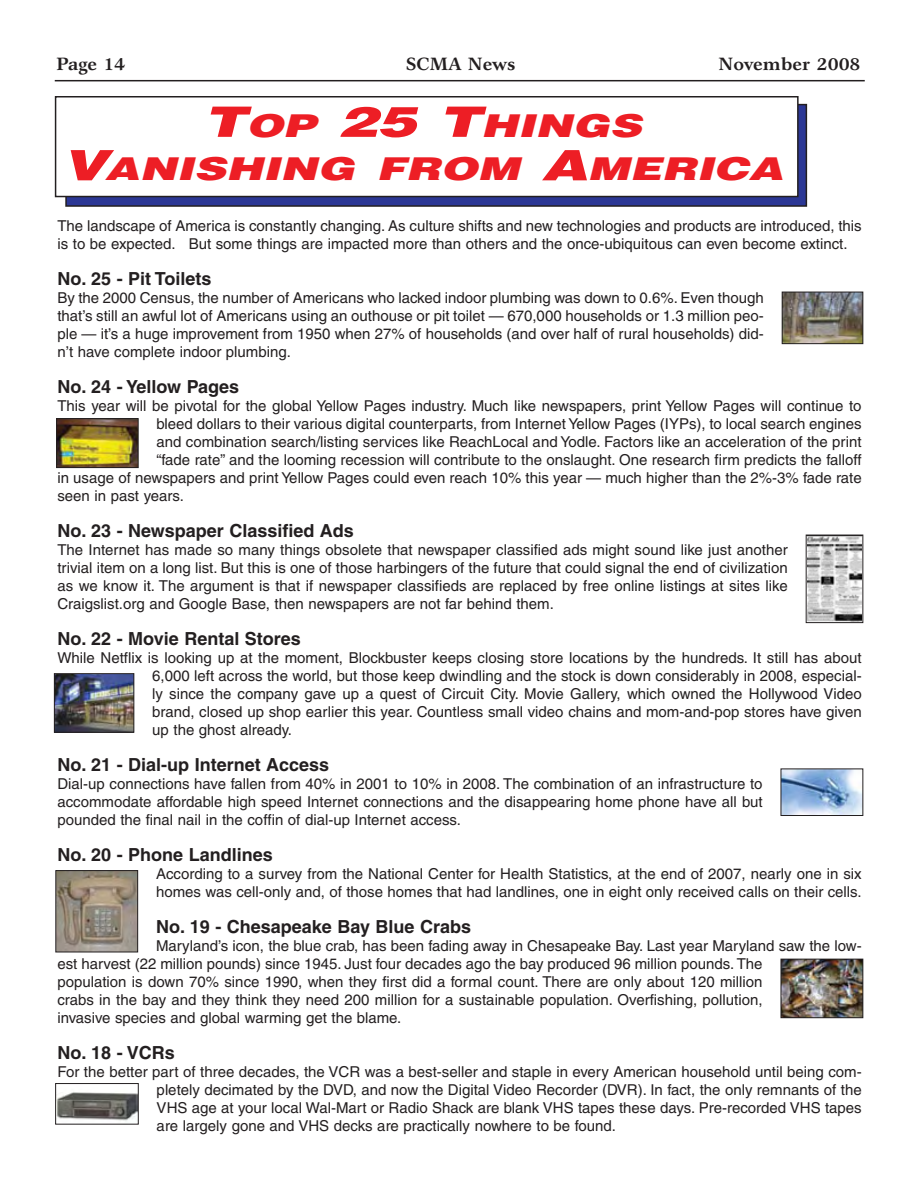
<style>
.page{position:relative;width:918px;height:1188px;background:#fff}
.page>*{position:absolute;margin:0;border:0;box-sizing:border-box;transform-origin:0 0}
.t1{font:italic 900 31.5px/43.5px "Helvetica";color:#ed1e25;text-align:center;scale:1.41 1}
.t2{font:700 18px "Helvetica";color:#231f20}
.t3{font:700 18px "Garth Graphic";color:#231f20}
.t4{font:15px/18px "Helvetica";color:#231f20;text-align:justify}
.s1{font-size:42px}
</style>
<div class="page">
<hr style="left:55px;top:80px;width:810px;height:1px;background:#231f20">
<div style="left:66px;top:105px;width:740px;height:101px;background:#2b3795"></div>
<div style="left:65px;top:104px;width:742px;height:103px;border:1px solid #231f20"></div>
<div style="left:56px;top:97px;width:742px;height:100px;background:#fff"></div>
<div style="left:55px;top:96px;width:744px;height:101px;border:1px solid #231f20"></div>
<img style="left:783px;top:771px;width:78px;height:43px">
<div style="left:781px;top:769px;width:82px;height:47px;border:1px solid #231f20"></div>
<img style="left:56px;top:675px;width:76px;height:56px">
<div style="left:54px;top:673px;width:80px;height:60px;border:1px solid #231f20"></div>
<img style="left:58px;top:420px;width:79px;height:46px">
<div style="left:56px;top:418px;width:83px;height:50px;border:1px solid #231f20"></div>
<img style="left:808px;top:537px;width:53px;height:84px">
<div style="left:806px;top:535px;width:57px;height:88px;border:1px solid #231f20"></div>
<img style="left:784px;top:294px;width:77px;height:48px">
<div style="left:782px;top:292px;width:81px;height:52px;border:1px solid #231f20"></div>
<img style="left:57px;top:872px;width:79px;height:78px">
<div style="left:55px;top:870px;width:83px;height:82px;border:1px solid #231f20"></div>
<img style="left:57px;top:1092px;width:80px;height:29px">
<div style="left:55px;top:1083px;width:84px;height:42px;border:1px solid #231f20"></div>
<img style="left:783px;top:961px;width:78px;height:55px">
<div style="left:781px;top:959px;width:82px;height:59px;border:1px solid #231f20"></div>
<p class="t3" style="left:56px;top:57px;width:71px">Page 14</p>
<p class="t3" style="left:406px;top:57px;width:111px">SCMA News</p>
<p class="t3" style="left:718px;top:57px;width:144px">November 2008</p>
<h1 class="t1" style="left:62px;top:107px;width:518px"><span class="s1">T</span>OP <span class="s1">25 T</span>HINGS<br><span class="s1">V</span>ANISHING FROM <span class="s1">A</span>MERICA</h1>
<p class="t4" style="left:57px;top:218px;width:806px">The landscape of America is constantly changing. As culture shifts and new technologies and products are introduced, this is to be expected. But some things are impacted more than others and the once-ubiquitous can even become extinct.</p>
<p class="t2" style="left:57px;top:272px;width:156px">No. 25 - Pit Toilets</p>
<p class="t4" style="left:57px;top:290px;width:708px">By the 2000 Census, the number of Americans who lacked indoor plumbing was down to 0.6%. Even though that’s still an awful lot of Americans using an outhouse or pit toilet — 670,000 households or 1.3 million peo&shy;ple — it’s a huge improvement from 1950 when 27% of households (and over half of rural households) did&shy;n’t have complete indoor plumbing.</p>
<p class="t2" style="left:57px;top:380px;width:183px">No. 24 - Yellow Pages</p>
<p class="t4" style="left:57px;top:398px;width:806px">This year will be pivotal for the global Yellow Pages industry. Much like newspapers, print Yellow Pages will continue to</p>
<p class="t4" style="left:157px;top:416px;width:707px">bleed dollars to their various digital counterparts, from Internet Yellow Pages (IYPs), to local search engines</p>
<p class="t4" style="left:157px;top:434px;width:707px">and combination search/listing services like ReachLocal and Yodle. Factors like an acceleration of the print</p>
<p class="t4" style="left:157px;top:452px;width:707px">“fade rate” and the looming recession will contribute to the onslaught. One research firm predicts the falloff</p>
<p class="t4" style="left:57px;top:470px;width:806px">in usage of newspapers and print Yellow Pages could even reach 10% this year — much higher than the 2%-3% fade rate</p>
<p class="t4" style="left:57px;top:488px;width:128px">seen in past years.</p>
<p class="t2" style="left:57px;top:524px;width:298px">No. 23 - Newspaper Classified Ads</p>
<p class="t4" style="left:57px;top:542px;width:732px">The Internet has made so many things obsolete that newspaper classified ads might sound like just another trivial item on a long list. But this is one of those harbingers of the future that could signal the end of civilization as we know it. The argument is that if newspaper classifieds are replaced by free online listings at sites like Craigslist.org and Google Base, then newspapers are not far behind them.</p>
<p class="t2" style="left:57px;top:632px;width:245px">No. 22 - Movie Rental Stores</p>
<p class="t4" style="left:152px;top:650px;width:711px;text-indent:-95px">While Netflix is looking up at the moment, Blockbuster keeps closing store locations by the hundreds. It still has about 6,000 left across the world, but those keep dwindling and the stock is down considerably in 2008, especial&shy;ly since the company gave up a quest of Circuit City. Movie Gallery, which owned the Hollywood Video brand, closed up shop earlier this year. Countless small video chains and mom-and-pop stores have given up the ghost already.</p>
<p class="t2" style="left:57px;top:758px;width:273px">No. 21 - Dial-up Internet Access</p>
<p class="t4" style="left:57px;top:776px;width:707px">Dial-up connections have fallen from 40% in 2001 to 10% in 2008. The combination of an infrastructure to accommodate affordable high speed Internet connections and the disappearing home phone have all but pounded the final nail in the coffin of dial-up Internet access.</p>
<p class="t2" style="left:57px;top:848px;width:217px">No. 20 - Phone Landlines</p>
<p class="t4" style="left:156px;top:866px;width:707px">According to a survey from the National Center for Health Statistics, at the end of 2007, nearly one in six homes was cell-only and, of those homes that had landlines, one in eight only received calls on their cells.</p>
<p class="t2" style="left:156px;top:920px;width:316px">No. 19 - Chesapeake Bay Blue Crabs</p>
<p class="t4" style="left:57px;top:938px;width:806px;text-align:left;text-indent:99px">Maryland’s icon, the blue crab, has been fading away in Chesapeake Bay. Last year Maryland saw the low&shy;est harvest (22 million pounds) since 1945. Just four decades ago the bay produced 96 million pounds. The<br>population is down 70% since 1990, when they first did a formal count. There are only about 120 million<br>crabs in the bay and they think they need 200 million for a sustainable population. Overfishing, pollution,<br>invasive species and global warming get the blame.</p>
<p class="t2" style="left:57px;top:1046px;width:119px">No. 18 - VCRs</p>
<p class="t4" style="left:157px;top:1064px;width:707px;text-indent:-99px">For the better part of three decades, the VCR was a best-seller and staple in every American household until being com&shy;pletely decimated by the DVD, and now the Digital Video Recorder (DVR). In fact, the only remnants of the VHS age at your local Wal-Mart or Radio Shack are blank VHS tapes these days. Pre-recorded VHS tapes are largely gone and VHS decks are practically nowhere to be found.</p>
</div>
